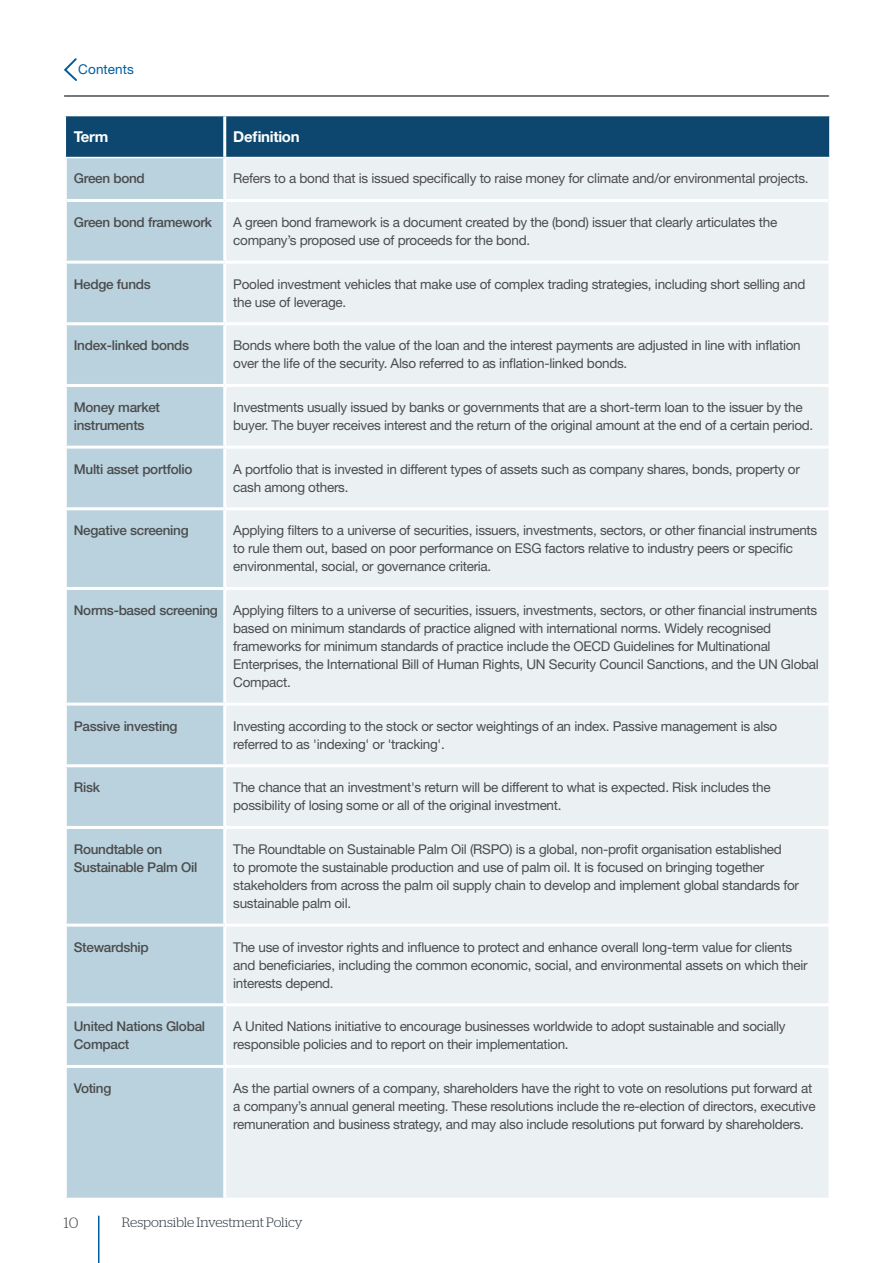
<style>
.page{position:relative;width:893px;height:1263px;background:#fff}
.page>*{position:absolute;margin:0;border:0;box-sizing:border-box;transform-origin:0 0}
.Bodycopy{font:700 15px "Helvetica Neue LT Pro";letter-spacing:-.02em;color:#fff}
.t1{font:300 15px "Stag";color:#4b4c4d}
.Bodycopy-2{font:13.5px/18px "Helvetica Neue LT Pro";letter-spacing:-.02em;color:#4b4c4d}
.Bodycopy-3{font:500 13.5px/18px "Helvetica Neue LT Pro";letter-spacing:-.02em;color:#4b4c4d}
.t2{font:300 13.5px "Stag";letter-spacing:-.005em;color:#2f3b41}
.t3{font:13.5px "Helvetica Neue LT Pro";letter-spacing:.01em;color:#005e9e}
</style>
<div class="page">
<hr style="left:98px;top:1216px;width:1px;height:47px;background:#005e9e">
<hr style="left:65px;top:95px;width:763px;height:2px;background:#4b4c4d">
<svg style="left:63px;top:58px;width:14px;height:23px"></svg>
<div style="left:66px;top:116px;width:763px;height:41px;background:#0d476f"></div>
<div style="left:65px;top:158px;width:160px;height:42px;background:#b9d2dd"></div>
<div style="left:226px;top:158px;width:602px;height:1040px;background:#ebf0f2"></div>
<div style="left:67px;top:202px;width:156px;height:996px;background:#b9d2dd"></div>
<hr style="left:64px;top:158px;width:3px;height:42px;background:#fff">
<hr style="left:223px;top:158px;width:3px;height:41px;background:#fff">
<hr style="left:64px;top:261px;width:161px;height:3px;background:#fff">
<hr style="left:225px;top:261px;width:606px;height:3px;background:#fff">
<hr style="left:64px;top:322px;width:161px;height:3px;background:#fff">
<hr style="left:225px;top:322px;width:606px;height:3px;background:#fff">
<hr style="left:64px;top:384px;width:161px;height:3px;background:#fff">
<hr style="left:225px;top:384px;width:606px;height:3px;background:#fff">
<hr style="left:64px;top:446px;width:161px;height:3px;background:#fff">
<hr style="left:225px;top:446px;width:606px;height:3px;background:#fff">
<hr style="left:64px;top:507px;width:161px;height:3px;background:#fff">
<hr style="left:225px;top:507px;width:606px;height:3px;background:#fff">
<hr style="left:64px;top:587px;width:161px;height:3px;background:#fff">
<hr style="left:225px;top:587px;width:606px;height:3px;background:#fff">
<hr style="left:64px;top:703px;width:161px;height:3px;background:#fff">
<hr style="left:225px;top:703px;width:606px;height:3px;background:#fff">
<hr style="left:64px;top:764px;width:161px;height:3px;background:#fff">
<hr style="left:225px;top:764px;width:606px;height:3px;background:#fff">
<hr style="left:64px;top:826px;width:161px;height:3px;background:#fff">
<hr style="left:225px;top:826px;width:606px;height:3px;background:#fff">
<hr style="left:64px;top:923px;width:161px;height:3px;background:#fff">
<hr style="left:225px;top:923px;width:606px;height:3px;background:#fff">
<hr style="left:64px;top:1003px;width:161px;height:3px;background:#fff">
<hr style="left:225px;top:1003px;width:606px;height:3px;background:#fff">
<hr style="left:64px;top:1065px;width:161px;height:3px;background:#fff">
<hr style="left:225px;top:1065px;width:606px;height:3px;background:#fff">
<hr style="left:67px;top:199px;width:158px;height:3px;background:#fff">
<hr style="left:225px;top:199px;width:603px;height:3px;background:#fff">
<hr style="left:223px;top:116px;width:3px;height:41px;background:#fff">
<p class="t3" style="left:78px;top:61px;width:57px">Contents</p>
<p class="Bodycopy" style="left:74px;top:127px;width:36px">Term</p>
<p class="Bodycopy" style="left:233px;top:127px;width:68px">Definition</p>
<p class="Bodycopy-3" style="left:74px;top:169px;width:73px">Green bond</p>
<p class="Bodycopy-2" style="left:233px;top:169px;width:577px">Refers to a bond that is issued specifically to raise money for climate and/or environmental projects.</p>
<p class="Bodycopy-3" style="left:74px;top:213px;width:140px">Green bond framework</p>
<p class="Bodycopy-2" style="left:233px;top:213px;width:546px">A green bond framework is a document created by the (bond) issuer that clearly articulates the company’s proposed use of proceeds for the bond.</p>
<p class="Bodycopy-3" style="left:74px;top:275px;width:79px">Hedge funds</p>
<p class="Bodycopy-2" style="left:233px;top:275px;width:574px">Pooled investment vehicles that make use of complex trading strategies, including short selling and the use of leverage.</p>
<p class="Bodycopy-3" style="left:74px;top:336px;width:117px">Index-linked bonds</p>
<p class="Bodycopy-2" style="left:233px;top:336px;width:569px">Bonds where both the value of the loan and the interest payments are adjusted in line with inflation over the life of the security. Also referred to as inflation-linked bonds.</p>
<p class="Bodycopy-3" style="left:74px;top:398px;width:88px">Money market instruments</p>
<p class="Bodycopy-2" style="left:233px;top:398px;width:582px">Investments usually issued by banks or governments that are a short-term loan to the issuer by the buyer. The buyer receives interest and the return of the original amount at the end of a certain period.</p>
<p class="Bodycopy-3" style="left:74px;top:460px;width:120px">Multi asset portfolio</p>
<p class="Bodycopy-2" style="left:233px;top:460px;width:568px">A portfolio that is invested in different types of assets such as company shares, bonds, property or cash among others.</p>
<p class="Bodycopy-3" style="left:74px;top:521px;width:116px">Negative screening</p>
<p class="Bodycopy-2" style="left:233px;top:521px;width:586px">Applying filters to a universe of securities, issuers, investments, sectors, or other financial instruments to rule them out, based on poor performance on ESG factors relative to industry peers or specific environmental, social, or governance criteria.</p>
<p class="Bodycopy-3" style="left:74px;top:601px;width:146px">Norms-based screening</p>
<p class="Bodycopy-2" style="left:233px;top:601px;width:587px">Applying filters to a universe of securities, issuers, investments, sectors, or other financial instruments based on minimum standards of practice aligned with international norms. Widely recognised frameworks for minimum standards of practice include the OECD Guidelines for Multinational Enterprises, the International Bill of Human Rights, UN Security Council Sanctions, and the UN Global Compact.</p>
<p class="Bodycopy-3" style="left:74px;top:717px;width:105px">Passive investing</p>
<p class="Bodycopy-2" style="left:233px;top:717px;width:545px">Investing according to the stock or sector weightings of an index. Passive management is also referred to as 'indexing' or 'tracking'.</p>
<p class="Bodycopy-3" style="left:74px;top:778px;width:28px">Risk</p>
<p class="Bodycopy-2" style="left:233px;top:778px;width:539px">The chance that an investment's return will be different to what is expected. Risk includes the possibility of losing some or all of the original investment.</p>
<p class="Bodycopy-3" style="left:74px;top:840px;width:125px">Roundtable on<br>Sustainable Palm Oil</p>
<p class="Bodycopy-2" style="left:233px;top:840px;width:567px">The Roundtable on Sustainable Palm Oil (RSPO) is a global, non-profit organisation established<br>to promote the sustainable production and use of palm oil. It is focused on bringing together stakeholders from across the palm oil supply chain to develop and implement global standards for sustainable palm oil.</p>
<p class="Bodycopy-3" style="left:74px;top:938px;width:77px">Stewardship</p>
<p class="Bodycopy-2" style="left:233px;top:938px;width:576px">The use of investor rights and influence to protect and enhance overall long-term value for clients and beneficiaries, including the common economic, social, and environmental assets on which their interests depend.</p>
<p class="Bodycopy-3" style="left:74px;top:1017px;width:133px">United Nations Global<br>Compact</p>
<p class="Bodycopy-2" style="left:233px;top:1017px;width:554px">A United Nations initiative to encourage businesses worldwide to adopt sustainable and socially responsible policies and to report on their implementation.</p>
<p class="Bodycopy-3" style="left:74px;top:1079px;width:39px">Voting</p>
<p class="Bodycopy-2" style="left:233px;top:1079px;width:584px">As the partial owners of a company, shareholders have the right to vote on resolutions put forward at a company’s annual general meeting. These resolutions include the re-election of directors, executive remuneration and business strategy, and may also include resolutions put forward by shareholders.</p>
<p class="t1" style="left:64px;top:1214px;width:16px">10</p>
<p class="t2" style="left:122px;top:1214px;width:182px">Responsible Investment Policy</p>
</div>
